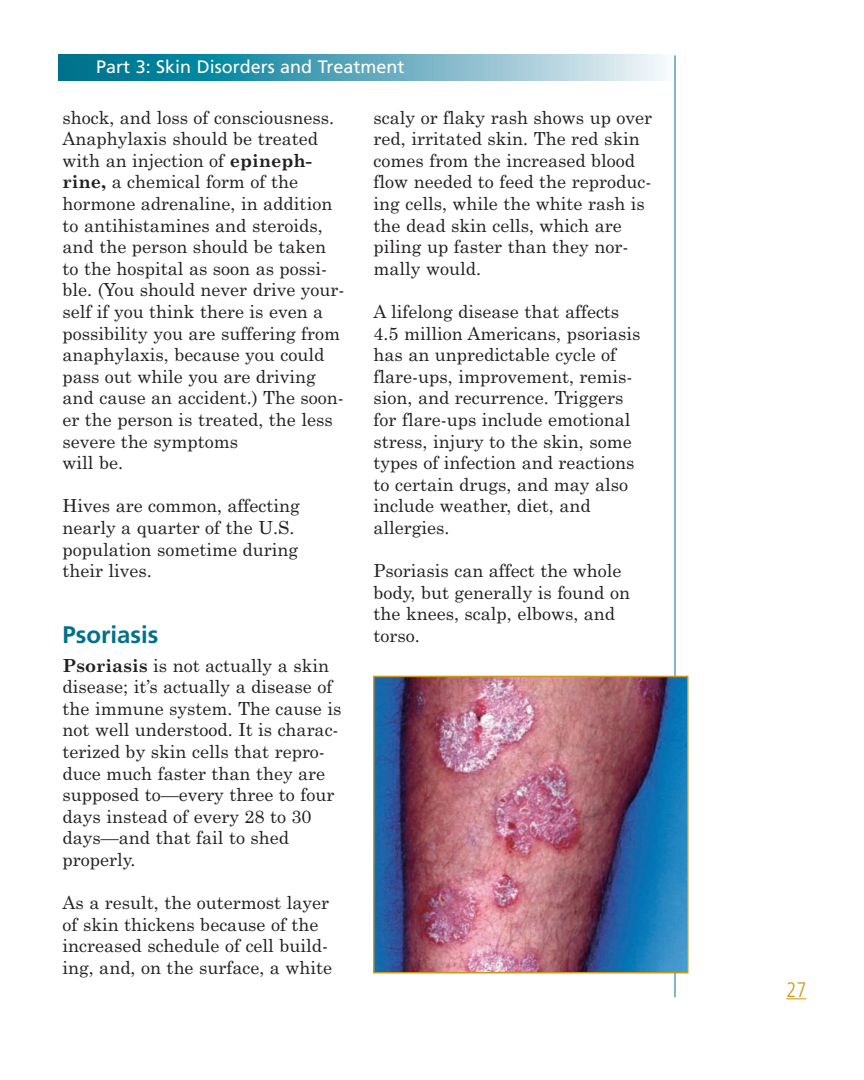
<style>
.page{position:relative;width:864px;height:1080px;background:#fff}
.page>*{position:absolute;margin:0;border:0;box-sizing:border-box;transform-origin:0 0}
.t1{font:700 24px "Frutiger";color:#00718c}
.t2{font:300 condensed 21px "Frutiger";color:#d0971a}
.t3{font:18px/21.6px "Century Schoolbook";color:#231f20}
.t4{font:18px "Frutiger";color:#fff}
.s1{font-weight:700}
</style>
<div class="page">
<svg style="left:59px;top:55px;width:616px;height:26px;background:#61acbe"></svg>
<svg style="left:786px;top:998px;width:20px;height:1px"></svg>
<hr style="left:675px;top:55px;width:1px;height:942px;background:#00718c">
<img style="left:376px;top:679px;width:309px;height:291px">
<div style="left:373px;top:676px;width:315px;height:297px;border:2px solid #d0971a"></div>
<p class="t4" style="left:96px;top:59px;width:310px">Part 3: Skin Disorders and Treatment</p>
<p class="t3" style="left:62px;top:107px;width:284px">shock, and loss of consciousness.<br>Anaphylaxis should be treated with an injection of <span class="s1">epineph&shy;rine,</span> a chemical form of the hormone adrenaline, in addition to antihistamines and steroids, and the person should be taken to the hospital as soon as possi&shy;ble. (You should never drive your&shy;self if you think there is even a possibility you are suffering from anaphylaxis, because you could pass out while you are driving and cause an accident.) The soon&shy;er the person is treated, the less severe the symptoms<br>will be.</p>
<p class="t3" style="left:62px;top:495px;width:239px">Hives are common, affecting nearly a quarter of the U.S. population sometime during their lives.</p>
<h1 class="t1" style="left:62px;top:625px;width:97px">Psoriasis</h1>
<p class="t3" style="left:62px;top:655px;width:280px"><span class="s1">Psoriasis</span> is not actually a skin disease; it’s actually a disease of the immune system. The cause is not well understood. It is charac&shy;terized by skin cells that repro&shy;duce much faster than they are supposed to—every three to four days instead of every 28 to 30 days—and that fail to shed properly.</p>
<p class="t3" style="left:62px;top:892px;width:271px">As a result, the outermost layer of skin thickens because of the increased schedule of cell build&shy;ing, and, on the surface, a white</p>
<p class="t3" style="left:374px;top:107px;width:280px">scaly or flaky rash shows up over red, irritated skin. The red skin comes from the increased blood flow needed to feed the reproduc&shy;ing cells, while the white rash is the dead skin cells, which are piling up faster than they nor&shy;mally would.</p>
<p class="t3" style="left:374px;top:301px;width:268px">A lifelong disease that affects<br>4.5 million Americans, psoriasis has an unpredictable cycle of flare-ups, improvement, remis&shy;sion, and recurrence. Triggers for flare-ups include emotional stress, injury to the skin, some types of infection and reactions to certain drugs, and may also include weather, diet, and allergies.</p>
<p class="t3" style="left:374px;top:560px;width:258px">Psoriasis can affect the whole body, but generally is found on the knees, scalp, elbows, and torso.</p>
<p class="t2" style="left:786px;top:981px;width:22px">27</p>
</div>
